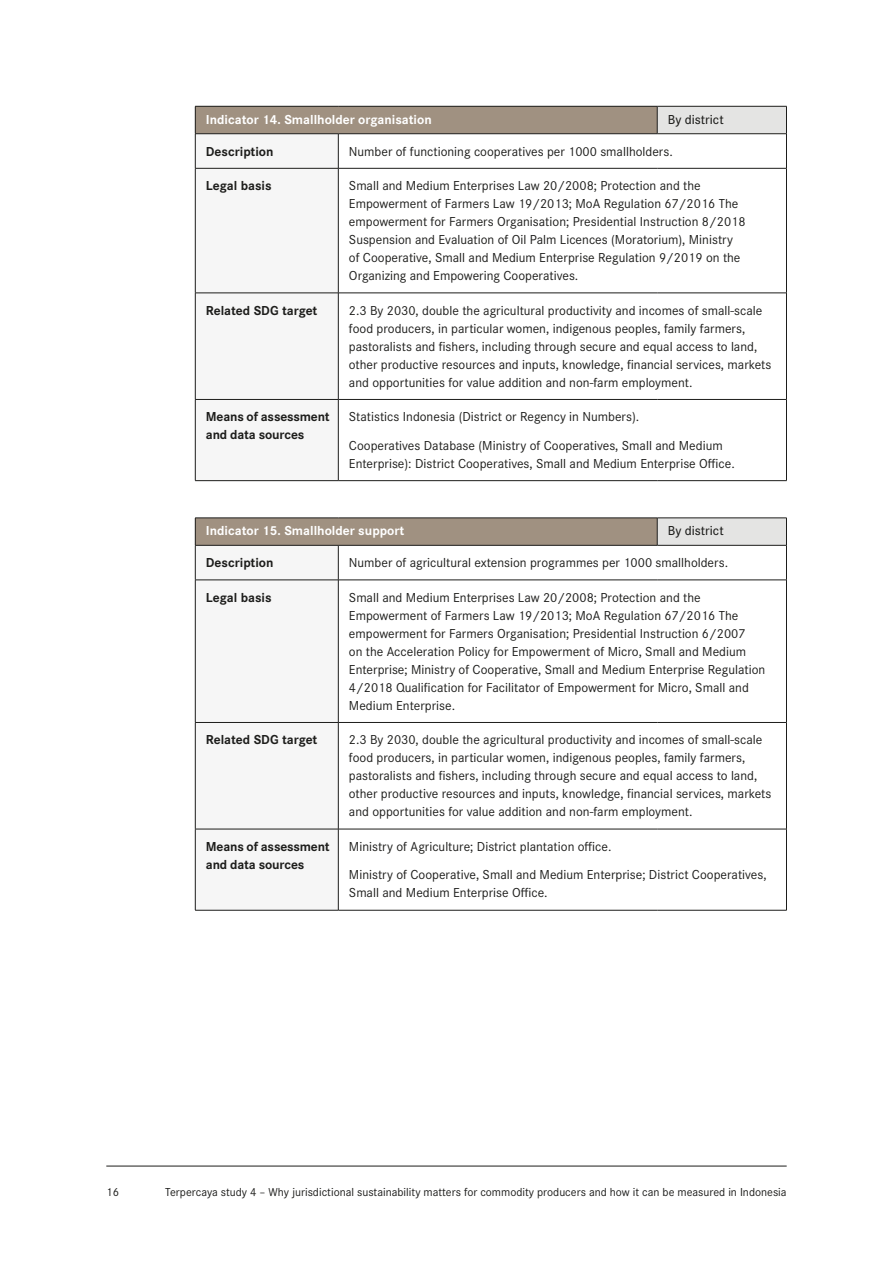
<style>
.page{position:relative;width:893px;height:1263px;background:#fff}
.page>*{position:absolute;margin:0;border:0;box-sizing:border-box;transform-origin:0 0}
.t1{font:13.5px/18px "Corporate S";color:#1d1d1b}
.t2{font:700 13.5px/18px "Corporate S";letter-spacing:-.01em;color:#1d1d1b}
.t3{font:700 13.5px "Corporate S";color:#fff}
.t4{font:500 13.5px "Corporate S";color:#1d1d1b}
.t5{font:12px "Corporate S";color:#1d1d1b}
</style>
<div class="page">
<hr style="left:106px;top:1166px;width:681px;height:1px;background:#1d1d1b">
<div style="left:195px;top:106px;width:462px;height:28px;background:#a09181"></div>
<div style="left:657px;top:106px;width:129px;height:28px;background:#e4e4e3"></div>
<div style="left:196px;top:134px;width:142px;height:346px;background:#f6f6f6"></div>
<svg style="left:339px;top:134px;width:447px;height:159px"></svg>
<hr style="left:195px;top:134px;width:1px;height:34px;background:#1d1d1b">
<hr style="left:338px;top:134px;width:1px;height:34px;background:#1d1d1b">
<hr style="left:786px;top:134px;width:1px;height:34px;background:#1d1d1b">
<hr style="left:195px;top:168px;width:1px;height:125px;background:#1d1d1b">
<hr style="left:338px;top:168px;width:1px;height:125px;background:#1d1d1b">
<hr style="left:786px;top:168px;width:1px;height:125px;background:#1d1d1b">
<hr style="left:195px;top:293px;width:1px;height:106px;background:#1d1d1b">
<hr style="left:338px;top:293px;width:1px;height:106px;background:#1d1d1b">
<hr style="left:786px;top:293px;width:1px;height:106px;background:#1d1d1b">
<hr style="left:195px;top:400px;width:1px;height:80px;background:#1d1d1b">
<hr style="left:338px;top:400px;width:1px;height:80px;background:#1d1d1b">
<hr style="left:786px;top:400px;width:1px;height:80px;background:#1d1d1b">
<hr style="left:195px;top:168px;width:143px;height:1px;background:#1d1d1b">
<hr style="left:338px;top:168px;width:319px;height:1px;background:#1d1d1b">
<hr style="left:657px;top:168px;width:130px;height:1px;background:#1d1d1b">
<hr style="left:195px;top:293px;width:143px;height:1px;background:#1d1d1b">
<hr style="left:338px;top:293px;width:319px;height:1px;background:#1d1d1b">
<hr style="left:657px;top:293px;width:130px;height:1px;background:#1d1d1b">
<hr style="left:195px;top:399px;width:143px;height:1px;background:#1d1d1b">
<hr style="left:338px;top:399px;width:319px;height:1px;background:#1d1d1b">
<hr style="left:657px;top:399px;width:130px;height:1px;background:#1d1d1b">
<hr style="left:195px;top:480px;width:143px;height:1px;background:#1d1d1b">
<hr style="left:338px;top:480px;width:319px;height:1px;background:#1d1d1b">
<hr style="left:657px;top:480px;width:130px;height:1px;background:#1d1d1b">
<hr style="left:195px;top:106px;width:143px;height:1px;background:#1d1d1b">
<svg style="left:195px;top:106px;width:1px;height:27px"></svg>
<hr style="left:338px;top:106px;width:319px;height:1px;background:#1d1d1b">
<hr style="left:657px;top:106px;width:130px;height:1px;background:#1d1d1b">
<svg style="left:657px;top:106px;width:1px;height:27px"></svg>
<svg style="left:786px;top:106px;width:1px;height:27px"></svg>
<hr style="left:195px;top:133px;width:143px;height:1px;background:#1d1d1b">
<hr style="left:338px;top:133px;width:319px;height:1px;background:#1d1d1b">
<hr style="left:657px;top:133px;width:130px;height:1px;background:#1d1d1b">
<div style="left:195px;top:518px;width:462px;height:27px;background:#a09181"></div>
<div style="left:657px;top:518px;width:129px;height:27px;background:#e4e4e3"></div>
<div style="left:196px;top:546px;width:142px;height:364px;background:#f6f6f6"></div>
<svg style="left:339px;top:579px;width:447px;height:331px"></svg>
<hr style="left:195px;top:545px;width:1px;height:35px;background:#1d1d1b">
<hr style="left:338px;top:545px;width:1px;height:35px;background:#1d1d1b">
<hr style="left:786px;top:545px;width:1px;height:35px;background:#1d1d1b">
<hr style="left:195px;top:580px;width:1px;height:142px;background:#1d1d1b">
<hr style="left:338px;top:580px;width:1px;height:142px;background:#1d1d1b">
<hr style="left:786px;top:580px;width:1px;height:142px;background:#1d1d1b">
<hr style="left:195px;top:723px;width:1px;height:106px;background:#1d1d1b">
<hr style="left:338px;top:723px;width:1px;height:106px;background:#1d1d1b">
<hr style="left:786px;top:723px;width:1px;height:106px;background:#1d1d1b">
<hr style="left:195px;top:829px;width:1px;height:81px;background:#1d1d1b">
<hr style="left:338px;top:829px;width:1px;height:81px;background:#1d1d1b">
<hr style="left:786px;top:829px;width:1px;height:81px;background:#1d1d1b">
<hr style="left:195px;top:580px;width:143px;height:1px;background:#1d1d1b">
<hr style="left:338px;top:580px;width:319px;height:1px;background:#1d1d1b">
<hr style="left:657px;top:580px;width:130px;height:1px;background:#1d1d1b">
<hr style="left:195px;top:722px;width:143px;height:1px;background:#1d1d1b">
<hr style="left:338px;top:722px;width:319px;height:1px;background:#1d1d1b">
<hr style="left:657px;top:722px;width:130px;height:1px;background:#1d1d1b">
<hr style="left:195px;top:829px;width:143px;height:1px;background:#1d1d1b">
<hr style="left:338px;top:829px;width:319px;height:1px;background:#1d1d1b">
<hr style="left:657px;top:829px;width:130px;height:1px;background:#1d1d1b">
<hr style="left:195px;top:910px;width:143px;height:1px;background:#1d1d1b">
<hr style="left:338px;top:910px;width:319px;height:1px;background:#1d1d1b">
<hr style="left:657px;top:910px;width:130px;height:1px;background:#1d1d1b">
<hr style="left:195px;top:518px;width:143px;height:1px;background:#1d1d1b">
<svg style="left:195px;top:518px;width:1px;height:27px"></svg>
<hr style="left:338px;top:518px;width:319px;height:1px;background:#1d1d1b">
<hr style="left:657px;top:518px;width:130px;height:1px;background:#1d1d1b">
<svg style="left:657px;top:518px;width:1px;height:27px"></svg>
<svg style="left:786px;top:519px;width:1px;height:26px"></svg>
<hr style="left:195px;top:545px;width:143px;height:1px;background:#1d1d1b">
<hr style="left:338px;top:545px;width:319px;height:1px;background:#1d1d1b">
<hr style="left:657px;top:545px;width:130px;height:1px;background:#1d1d1b">
<p class="t3" style="left:206px;top:110px;width:227px">Indicator 14. Smallholder organisation</p>
<p class="t4" style="left:668px;top:111px;width:57px">By district</p>
<p class="t2" style="left:206px;top:142px;width:69px">Description</p>
<p class="t1" style="left:349px;top:142px;width:325px">Number of functioning cooperatives per 1000 smallholders.</p>
<p class="t2" style="left:206px;top:176px;width:67px">Legal basis</p>
<p class="t1" style="left:349px;top:176px;width:398px">Small and Medium Enterprises Law 20/2008; Protection and the Empowerment of Farmers Law 19/2013; MoA Regulation 67/2016 The empowerment for Farmers Organisation; Presidential Instruction 8/2018<br>Suspension and Evaluation of Oil Palm Licences (Moratorium), Ministry of Cooperative, Small and Medium Enterprise Regulation 9/2019 on the Organizing and Empowering Cooperatives.</p>
<p class="t2" style="left:206px;top:301px;width:113px">Related SDG target</p>
<p class="t1" style="left:349px;top:301px;width:424px">2.3 By 2030, double the agricultural productivity and incomes of small-scale food producers, in particular women, indigenous peoples, family farmers, pastoralists and fishers, including through secure and equal access to land, other productive resources and inputs, knowledge, financial services, markets and opportunities for value addition and non-farm employment.</p>
<p class="t2" style="left:206px;top:407px;width:125px">Means of assessment and data sources</p>
<p class="t1" style="left:349px;top:402px;width:375px;line-height:28.7px">Statistics Indonesia (District or Regency in Numbers).<br>Cooperatives Database (Ministry of Cooperatives, Small and Medium</p>
<p class="t1" style="left:349px;top:454px;width:387px">Enterprise): District Cooperatives, Small and Medium Enterprise Office.</p>
<p class="t3" style="left:206px;top:522px;width:200px">Indicator 15. Smallholder support</p>
<p class="t4" style="left:668px;top:522px;width:57px">By district</p>
<p class="t2" style="left:206px;top:553px;width:69px">Description</p>
<p class="t1" style="left:349px;top:553px;width:381px">Number of agricultural extension programmes per 1000 smallholders.</p>
<p class="t2" style="left:206px;top:588px;width:67px">Legal basis</p>
<p class="t1" style="left:349px;top:588px;width:418px">Small and Medium Enterprises Law 20/2008; Protection and the Empowerment of Farmers Law 19/2013; MoA Regulation 67/2016 The empowerment for Farmers Organisation; Presidential Instruction 6/2007<br>on the Acceleration Policy for Empowerment of Micro, Small and Medium Enterprise; Ministry of Cooperative, Small and Medium Enterprise Regulation 4/2018 Qualification for Facilitator of Empowerment for Micro, Small and Medium Enterprise.</p>
<p class="t2" style="left:206px;top:730px;width:113px">Related SDG target</p>
<p class="t1" style="left:349px;top:730px;width:424px">2.3 By 2030, double the agricultural productivity and incomes of small-scale food producers, in particular women, indigenous peoples, family farmers, pastoralists and fishers, including through secure and equal access to land, other productive resources and inputs, knowledge, financial services, markets and opportunities for value addition and non-farm employment.</p>
<p class="t2" style="left:206px;top:837px;width:125px">Means of assessment and data sources</p>
<p class="t1" style="left:349px;top:831px;width:419px;line-height:28.7px">Ministry of Agriculture; District plantation office.<br>Ministry of Cooperative, Small and Medium Enterprise; District Cooperatives,</p>
<p class="t1" style="left:349px;top:883px;width:200px">Small and Medium Enterprise Office.</p>
<p class="t5" style="left:106px;top:1184px;width:14px">16</p>
<p class="t5" style="left:165px;top:1184px;width:623px">Terpercaya study 4 – Why jurisdictional sustainability matters for commodity producers and how it can be measured in Indonesia</p>
</div>
